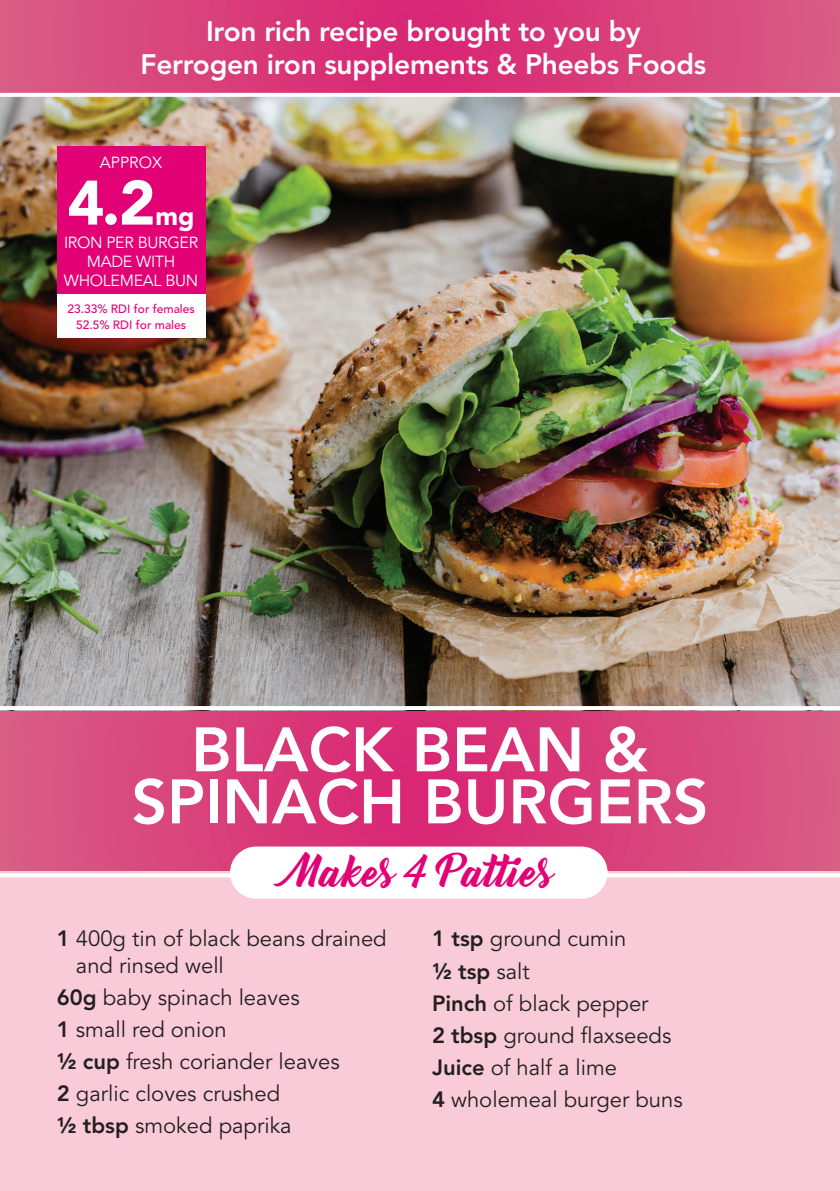
<style>
.page{position:relative;width:840px;height:1191px;background:#fff}
.page>*{position:absolute;margin:0;border:0;box-sizing:border-box;transform-origin:0 0}
.t1{font:800 62px/52px "Avenir LT Std";color:#fff;text-align:center}
.t2{font:900 62px "Avenir LT Std";color:#fff}
.t3{font:40px "Bernadette";color:#e20276}
.t4{font:800 28px/33.6px "Avenir LT Std";letter-spacing:-.01em;color:#fff;text-align:center}
.t5{font:900 26px "Avenir LT Std";color:#fff}
.t6{font:22px/32px "Avenir LT Std";color:#231f20}
.t7{font:16px/19.2px "Avenir LT Std";letter-spacing:-.02em;color:#fff;text-align:center}
.t8{font:500 12px/16px "Avenir LT Std";color:#e20276;text-align:center}
.s1{font-weight:800}
</style>
<div class="page">
<svg style="left:0;top:710px;width:839px;height:161px;background:#d8427b"></svg>
<div style="left:0;top:871px;width:839px;height:320px;background:#f9cbd9"></div>
<img style="left:0;top:97px;width:839px;height:609px">
<svg style="left:0;top:873px;width:839px;height:4px;background:#fef9fa"></svg>
<svg style="left:0;top:0;width:839px;height:93px;background:#d8407b"></svg>
<div style="left:230px;top:846px;width:377px;height:52px;background:#fff;border-radius:26px"></div>
<div style="left:57px;top:146px;width:148px;height:148px;background:#e20276"></div>
<div style="left:57px;top:294px;width:148px;height:43px;background:#fff"></div>
<p class="t4" style="left:140px;top:14px;width:567px">Iron rich recipe brought to you by<br>Ferrogen iron supplements &amp; Pheebs Foods</p>
<p class="t7" style="left:100px;top:153px;width:64px">APPROX</p>
<h1 class="t2" style="left:67px;top:165px;width:90px">4.2</h1>
<p class="t5" style="left:155px;top:200px;width:40px">mg</p>
<p class="t7" style="left:64px;top:233px;width:136px">IRON PER BURGER<br>MADE WITH<br>WHOLEMEAL BUN</p>
<p class="t8" style="left:67px;top:301px;width:129px">23.33% RDI for females<br>52.5% RDI for males</p>
<h1 class="t1" style="left:131px;top:724px;width:578px">BLACK BEAN &amp;<br>SPINACH BURGERS</h1>
<h2 class="t3" style="left:286px;top:840px;width:269px">Makes 4 Patties</h2>
<p class="t6" style="left:76px;top:926px;width:312px;line-height:26.4px;text-indent:-19px"><span class="s1">1</span> 400g tin of black beans drained and rinsed well</p>
<p class="t6" style="left:57px;top:982px;width:284px"><span class="s1">60g</span> baby spinach leaves<br><span class="s1">1</span> small red onion<br><span class="s1">½ cup</span> fresh coriander leaves<br><span class="s1">2</span> garlic cloves crushed<br><span class="s1">½ tbsp</span> smoked paprika</p>
<p class="t6" style="left:432px;top:923px;width:252px"><span class="s1">1 tsp</span> ground cumin<br><span class="s1">½ tsp</span> salt<br><span class="s1">Pinch</span> of black pepper<br><span class="s1">2 tbsp</span> ground flaxseeds<br><span class="s1">Juice</span> of half a lime<br><span class="s1">4</span> wholemeal burger buns</p>
</div>
